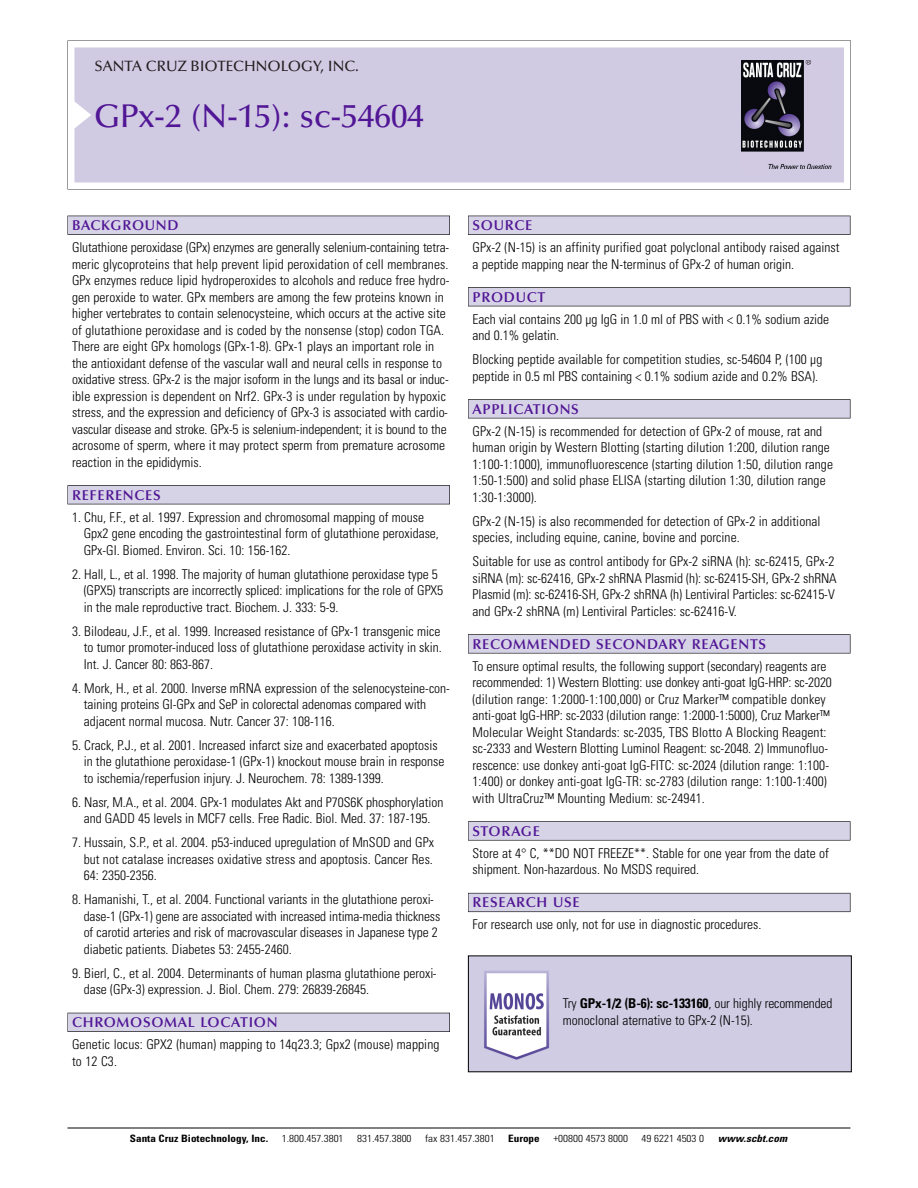
<style>
.page{position:relative;width:918px;height:1188px;background:#fff}
.page>*{position:absolute;margin:0;border:0;box-sizing:border-box;transform-origin:0 0}
.t1{font:500 33px "Optima";color:#511695}
.t2{font:500 15px "Optima";color:#231f20}
.t3{font:600 14.25px "Optima";letter-spacing:.05em;color:#511695}
.t4{font:300 condensed 13.5px/16.5px "Univers";color:#000}
.t5{font:300 condensed 10.2px "Univers";color:#000;scale:1.1 1}
.t6{font:700 condensed 10.2px "Univers";color:#000;scale:1.1 1}
.t7{font:italic 700 condensed 10.2px "Univers";letter-spacing:.005em;color:#000;scale:1.1 1}
.s1{font-weight:700}
</style>
<div class="page">
<svg style="left:68px;top:40px;width:783px;height:149px"></svg>
<div style="left:74px;top:47px;width:770px;height:135px;background:#d1cae3"></div>
<img style="left:741px;top:60px;width:90px;height:108px">
<div style="left:68px;top:216px;width:382px;height:19px;background:#525155"></div>
<div style="left:68px;top:216px;width:381px;height:18px;background:#d7d3e7"></div>
<div style="left:68px;top:485px;width:382px;height:19px;background:#525155"></div>
<div style="left:68px;top:486px;width:381px;height:18px;background:#d7d3e7"></div>
<div style="left:68px;top:1013px;width:382px;height:19px;background:#525158"></div>
<div style="left:68px;top:1013px;width:381px;height:18px;background:#d7d3e7"></div>
<div style="left:468px;top:216px;width:382px;height:19px;background:#525155"></div>
<div style="left:468px;top:216px;width:382px;height:18px;background:#d7d3e7"></div>
<div style="left:468px;top:287px;width:382px;height:19px;background:#525155"></div>
<div style="left:468px;top:288px;width:382px;height:18px;background:#d7d3e7"></div>
<div style="left:468px;top:399px;width:382px;height:19px;background:#545357"></div>
<div style="left:468px;top:400px;width:382px;height:18px;background:#d7d3e7"></div>
<div style="left:468px;top:634px;width:382px;height:19px;background:#575759"></div>
<div style="left:468px;top:635px;width:382px;height:18px;background:#d7d3e7"></div>
<svg style="left:468px;top:821px;width:382px;height:20px"></svg>
<div style="left:468px;top:822px;width:382px;height:18px;background:#d7d3e7"></div>
<div style="left:468px;top:893px;width:382px;height:19px;background:#66646e"></div>
<div style="left:468px;top:893px;width:382px;height:18px;background:#d7d3e7"></div>
<hr style="left:68px;top:1128px;width:782px;height:1px;background:#000">
<img style="left:470px;top:958px;width:380px;height:112px">
<p class="t2" style="left:94px;top:61px;width:266px">SANTA CRUZ BIOTECHNOLOGY, INC.</p>
<h1 class="t1" style="left:94px;top:103px;width:331px">GPx-2 (N-15): sc-54604</h1>
<p class="t3" style="left:72px;top:219px;width:108px">BACKGROUND</p>
<p class="t4" style="left:72px;top:240px;width:379px">Glutathione peroxidase (GPx) enzymes are generally selenium-containing tetra&shy;meric glycoproteins that help prevent lipid peroxidation of cell membranes.<br>GPx enzymes reduce lipid hydroperoxides to alcohols and reduce free hydro&shy;gen peroxide to water. GPx members are among the few proteins known in higher vertebrates to contain selenocysteine, which occurs at the active site of glutathione peroxidase and is coded by the nonsense (stop) codon TGA.<br>There are eight GPx homologs (GPx-1-8). GPx-1 plays an important role in the antioxidant defense of the vascular wall and neural cells in response to oxidative stress. GPx-2 is the major isoform in the lungs and its basal or induc&shy;ible expression is dependent on Nrf2. GPx-3 is under regulation by hypoxic stress, and the expression and deficiency of GPx-3 is associated with cardio&shy;vascular disease and stroke. GPx-5 is selenium-independent; it is bound to the acrosome of sperm, where it may protect sperm from premature acrosome reaction in the epididymis.</p>
<p class="t3" style="left:72px;top:489px;width:90px">REFERENCES</p>
<p class="t4" style="left:84px;top:510px;width:357px;text-indent:-12px">1. Chu, F.F., et al. 1997. Expression and chromosomal mapping of mouse<br>Gpx2 gene encoding the gastrointestinal form of glutathione peroxidase,<br>GPx-GI. Biomed. Environ. Sci. 10: 156-162.</p>
<p class="t4" style="left:84px;top:567px;width:361px;text-indent:-12px">2. Hall, L., et al. 1998. The majority of human glutathione peroxidase type 5 (GPX5) transcripts are incorrectly spliced: implications for the role of GPX5 in the male reproductive tract. Biochem. J. 333: 5-9.</p>
<p class="t4" style="left:84px;top:624px;width:360px;text-align:justify;text-indent:-12px">3. Bilodeau, J.F., et al. 1999. Increased resistance of GPx-1 transgenic mice to tumor promoter-induced loss of glutathione peroxidase activity in skin.<br>Int. J. Cancer 80: 863-867.</p>
<p class="t4" style="left:84px;top:681px;width:368px;text-indent:-12px">4. Mork, H., et al. 2000. Inverse mRNA expression of the selenocysteine-con&shy;taining proteins GI-GPx and SeP in colorectal adenomas compared with adjacent normal mucosa. Nutr. Cancer 37: 108-116.</p>
<p class="t4" style="left:84px;top:738px;width:362px;text-indent:-12px">5. Crack, P.J., et al. 2001. Increased infarct size and exacerbated apoptosis in the glutathione peroxidase-1 (GPx-1) knockout mouse brain in response to ischemia/reperfusion injury. J. Neurochem. 78: 1389-1399.</p>
<p class="t4" style="left:72px;top:795px;width:373px;text-align:center">6. Nasr, M.A., et al. 2004. GPx-1 modulates Akt and P70S6K phosphorylation and GADD 45 levels in MCF7 cells. Free Radic. Biol. Med. 37: 187-195.</p>
<p class="t4" style="left:84px;top:835px;width:352px;text-align:justify;text-indent:-12px">7. Hussain, S.P., et al. 2004. p53-induced upregulation of MnSOD and GPx but not catalase increases oxidative stress and apoptosis. Cancer Res.<br>64: 2350-2356.</p>
<p class="t4" style="left:84px;top:892px;width:358px;text-indent:-12px">8. Hamanishi, T., et al. 2004. Functional variants in the glutathione peroxi&shy;dase-1 (GPx-1) gene are associated with increased intima-media thickness of carotid arteries and risk of macrovascular diseases in Japanese type 2 diabetic patients. Diabetes 53: 2455-2460.</p>
<p class="t4" style="left:84px;top:966px;width:355px;text-indent:-12px">9. Bierl, C., et al. 2004. Determinants of human plasma glutathione peroxi&shy;dase (GPx-3) expression. J. Biol. Chem. 279: 26839-26845.</p>
<p class="t3" style="left:72px;top:1017px;width:207px">CHROMOSOMAL LOCATION</p>
<p class="t4" style="left:72px;top:1037px;width:369px">Genetic locus: GPX2 (human) mapping to 14q23.3; Gpx2 (mouse) mapping to 12 C3.</p>
<p class="t3" style="left:473px;top:219px;width:61px">SOURCE</p>
<p class="t4" style="left:473px;top:240px;width:369px">GPx-2 (N-15) is an affinity purified goat polyclonal antibody raised against a peptide mapping near the N-terminus of GPx-2 of human origin.</p>
<p class="t3" style="left:473px;top:291px;width:74px">PRODUCT</p>
<p class="t4" style="left:473px;top:312px;width:358px">Each vial contains 200 µg IgG in 1.0 ml of PBS with &lt; 0.1% sodium azide and 0.1% gelatin.</p>
<p class="t4" style="left:473px;top:352px;width:351px">Blocking peptide available for competition studies, sc-54604 P, (100 µg peptide in 0.5 ml PBS containing &lt; 0.1% sodium azide and 0.2% BSA).</p>
<p class="t3" style="left:473px;top:403px;width:108px">APPLICATIONS</p>
<p class="t4" style="left:473px;top:424px;width:362px">GPx-2 (N-15) is recommended for detection of GPx-2 of mouse, rat and human origin by Western Blotting (starting dilution 1:200, dilution range 1:100-1:1000), immunofluorescence (starting dilution 1:50, dilution range 1:50-1:500) and solid phase ELISA (starting dilution 1:30, dilution range 1:30-1:3000).</p>
<p class="t4" style="left:473px;top:514px;width:349px">GPx-2 (N-15) is also recommended for detection of GPx-2 in additional species, including equine, canine, bovine and porcine.</p>
<p class="t4" style="left:473px;top:554px;width:366px">Suitable for use as control antibody for GPx-2 siRNA (h): sc-62415, GPx-2 siRNA (m): sc-62416, GPx-2 shRNA Plasmid (h): sc-62415-SH, GPx-2 shRNA Plasmid (m): sc-62416-SH, GPx-2 shRNA (h) Lentiviral Particles: sc-62415-V and GPx-2 shRNA (m) Lentiviral Particles: sc-62416-V.</p>
<p class="t3" style="left:473px;top:638px;width:295px">RECOMMENDED SECONDARY REAGENTS</p>
<p class="t4" style="left:473px;top:659px;width:361px">To ensure optimal results, the following support (secondary) reagents are recommended: 1) Western Blotting: use donkey anti-goat IgG-HRP: sc-2020 (dilution range: 1:2000-1:100,000) or Cruz Marker™ compatible donkey anti-goat IgG-HRP: sc-2033 (dilution range: 1:2000-1:5000), Cruz Marker™ Molecular Weight Standards: sc-2035, TBS Blotto A Blocking Reagent: sc-2333 and Western Blotting Luminol Reagent: sc-2048. 2) Immunofluo&shy;rescence: use donkey anti-goat IgG-FITC: sc-2024 (dilution range: 1:100- 1:400) or donkey anti-goat IgG-TR: sc-2783 (dilution range: 1:100-1:400) with UltraCruz™ Mounting Medium: sc-24941.</p>
<p class="t3" style="left:473px;top:825px;width:69px">STORAGE</p>
<p class="t4" style="left:473px;top:846px;width:358px">Store at 4° C, **DO NOT FREEZE**. Stable for one year from the date of shipment. Non-hazardous. No MSDS required.</p>
<p class="t3" style="left:473px;top:897px;width:109px">RESEARCH USE</p>
<p class="t4" style="left:473px;top:917px;width:290px">For research use only, not for use in diagnostic procedures.</p>
<p class="t4" style="left:563px;top:996px;width:271px">Try <span class="s1">GPx-1/2 (B-6): sc-133160</span>, our highly recommended monoclonal aternative to GPx-2 (N-15).</p>
<p class="t6" style="left:130px;top:1135px;width:127px">Santa Cruz Biotechnology, Inc.</p>
<p class="t5" style="left:282px;top:1135px;width:58px">1.800.457.3801</p>
<p class="t5" style="left:357px;top:1135px;width:51px">831.457.3800</p>
<p class="t5" style="left:425px;top:1135px;width:65px">fax 831.457.3801</p>
<p class="t6" style="left:508px;top:1135px;width:30px">Europe</p>
<p class="t5" style="left:553px;top:1135px;width:69px">+00800 4573 8000</p>
<p class="t5" style="left:642px;top:1135px;width:58px">49 6221 4503 0</p>
<p class="t7" style="left:718px;top:1135px;width:64px">www.scbt.com</p>
</div>
